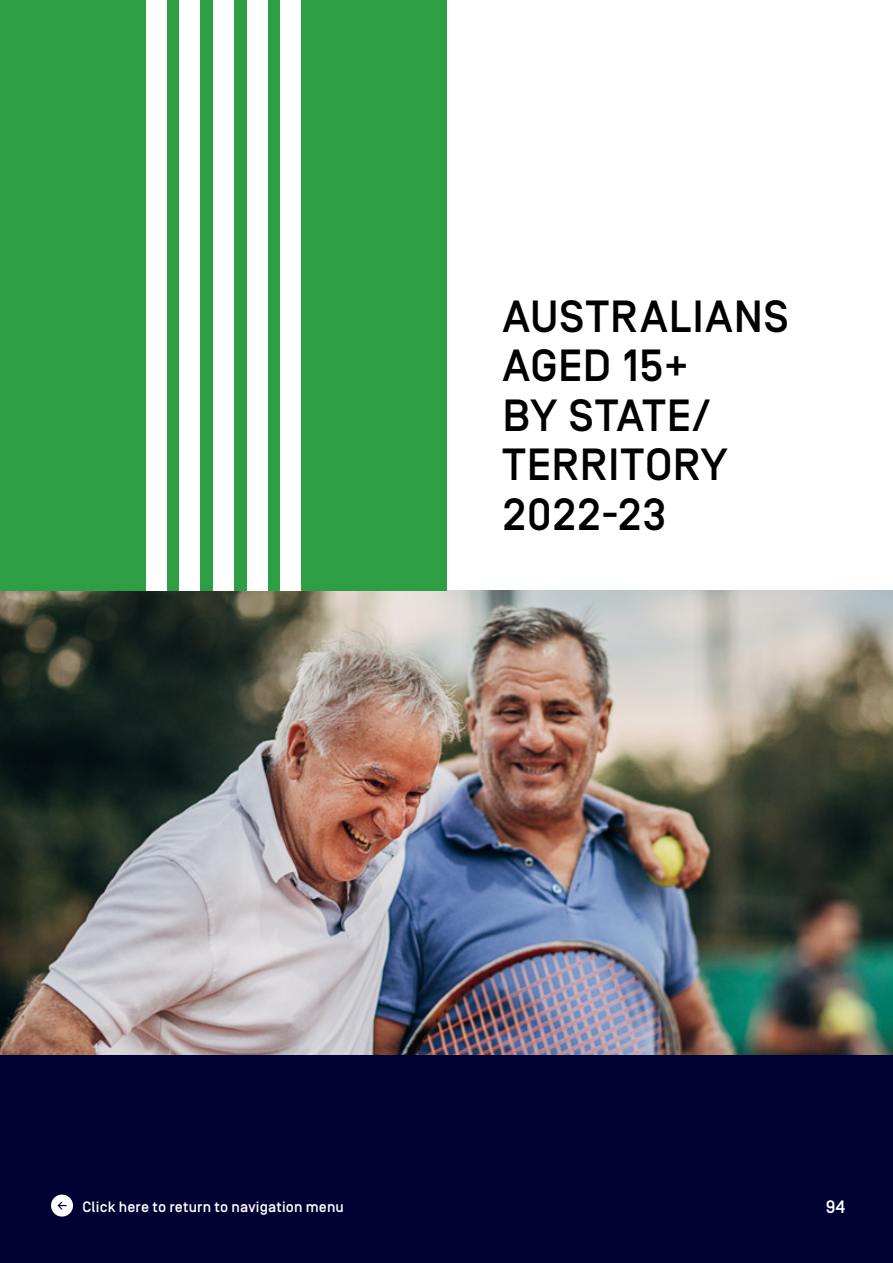
<style>
.page{position:relative;width:893px;height:1263px;background:#fff}
.page>*{position:absolute;margin:0;border:0;box-sizing:border-box;transform-origin:0 0}
.t1{font:500 45px/49.5px "Simplon Norm";letter-spacing:.02em;color:#000}
.t2{font:500 18px "Simplon Norm";color:#fff}
.t3{font:500 15px "Simplon Norm";letter-spacing:.01em;color:#fff}
</style>
<div class="page">
<div style="left:0;top:1054px;width:893px;height:209px;background:#003"></div>
<img style="left:0;top:591px;width:893px;height:463px">
<div style="left:0;top:0;width:446px;height:591px;background:#2e9e45"></div>
<div style="left:280px;top:0;width:21px;height:591px;background:#fff"></div>
<div style="left:213px;top:0;width:21px;height:591px;background:#fff"></div>
<div style="left:247px;top:0;width:20px;height:591px;background:#fff"></div>
<div style="left:180px;top:0;width:20px;height:591px;background:#fff"></div>
<div style="left:146px;top:0;width:21px;height:591px;background:#fff"></div>
<div style="left:51px;top:1194px;width:22px;height:22px;background:#fff;border-radius:50%"></div>
<svg style="left:58px;top:1202px;width:9px;height:7px"></svg>
<p class="t1" style="left:502px;top:293px;width:288px">AUSTRALIANS<br>AGED 15+<br>BY STATE/<br>TERRITORY<br>2022-23</p>
<p class="t3" style="left:83px;top:1198px;width:263px">Click here to return to navigation menu</p>
<p class="t2" style="left:826px;top:1197px;width:21px">94</p>
</div>
